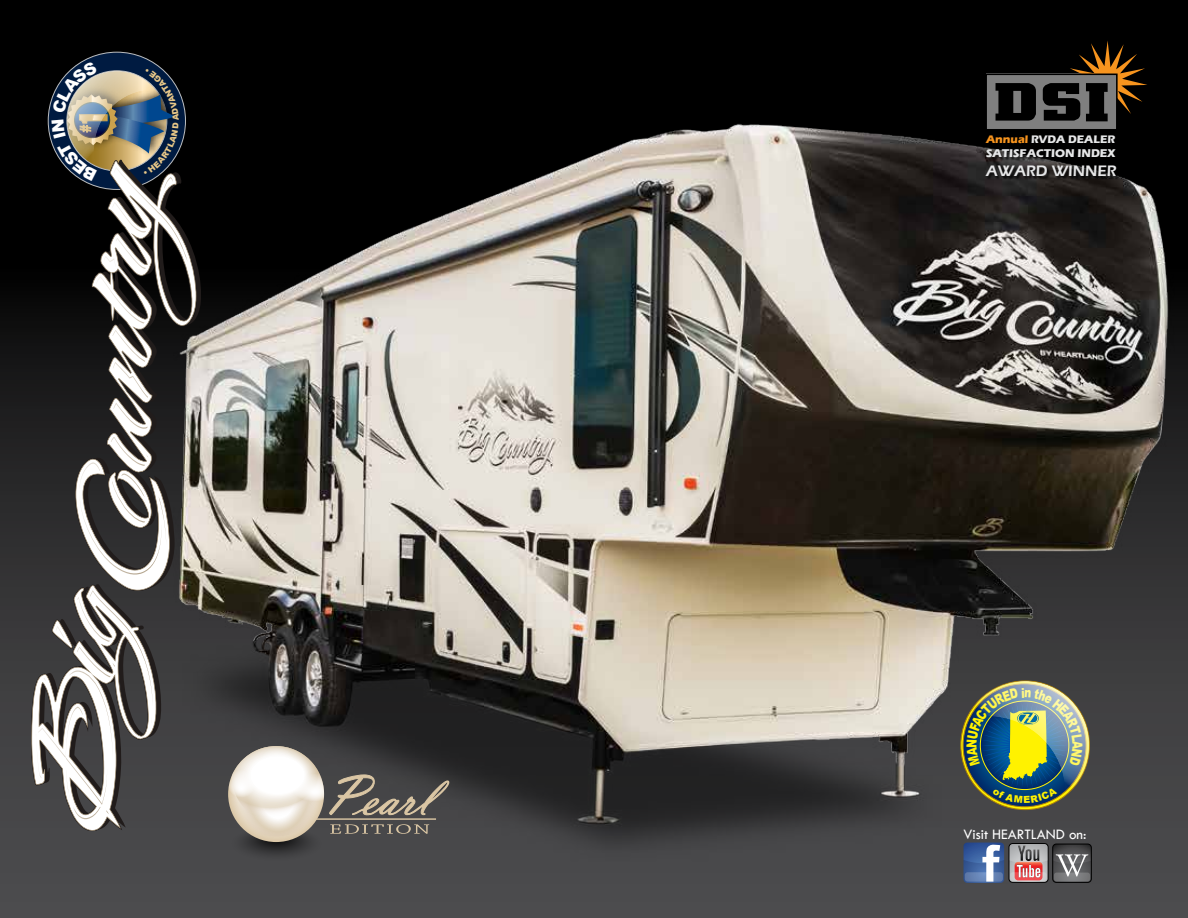
<style>
.page{position:relative;width:1188px;height:918px;background:#fff}
.page>*{position:absolute;margin:0;border:0;box-sizing:border-box;transform-origin:0 0}
.t1{font:600 15.6px "Eras ITC";color:#e6e7e8}
.t2{font:15px "Tw Cen";color:#fff}
.t3{font:700 11.55px "Eras ITC";color:#e6e7e8}
.t4{font:700 11.25px "Eras ITC";color:#e6e7e8}
.s1{color:#f7941e}
</style>
<div class="page">
<div style="left:0;top:0;width:1188px;height:918px;background:linear-gradient(to bottom,#000,#535254)"></div>
<img style="left:104px;top:75px;width:1084px;height:791px">
<svg style="left:220px;top:746px;width:229px;height:120px;background:#777471"></svg>
<svg style="left:196px;top:159px;width:5px;height:672px;background:#5c5955"></svg>
<svg style="left:31px;top:159px;width:165px;height:672px"></svg>
<svg style="left:174px;top:461px;width:7px;height:24px"></svg>
<div style="left:986px;top:41px;width:165px;height:139px;background:#000;opacity:.75"></div>
<svg style="left:985px;top:40px;width:162px;height:91px;background:#312b24"></svg>
<svg style="left:963px;top:842px;width:128px;height:41px;background:#737586"></svg>
<svg style="left:1010px;top:872px;width:37px;height:9px"></svg>
<svg style="left:47px;top:51px;width:141px;height:404px;background:#434546"></svg>
<img style="left:966px;top:681px;width:123px;height:122px">
<p class="t4" style="left:986px;top:133px;width:131px"><span class="s1">Annual</span> RVDA DEALER</p>
<p class="t3" style="left:986px;top:147px;width:131px">SATISFACTION INDEX</p>
<h1 class="t1" style="left:986px;top:162px;width:132px">AWARD WINNER</h1>
<p class="t2" style="left:963px;top:825px;width:124px">Visit HEARTLAND on:</p>
</div>
